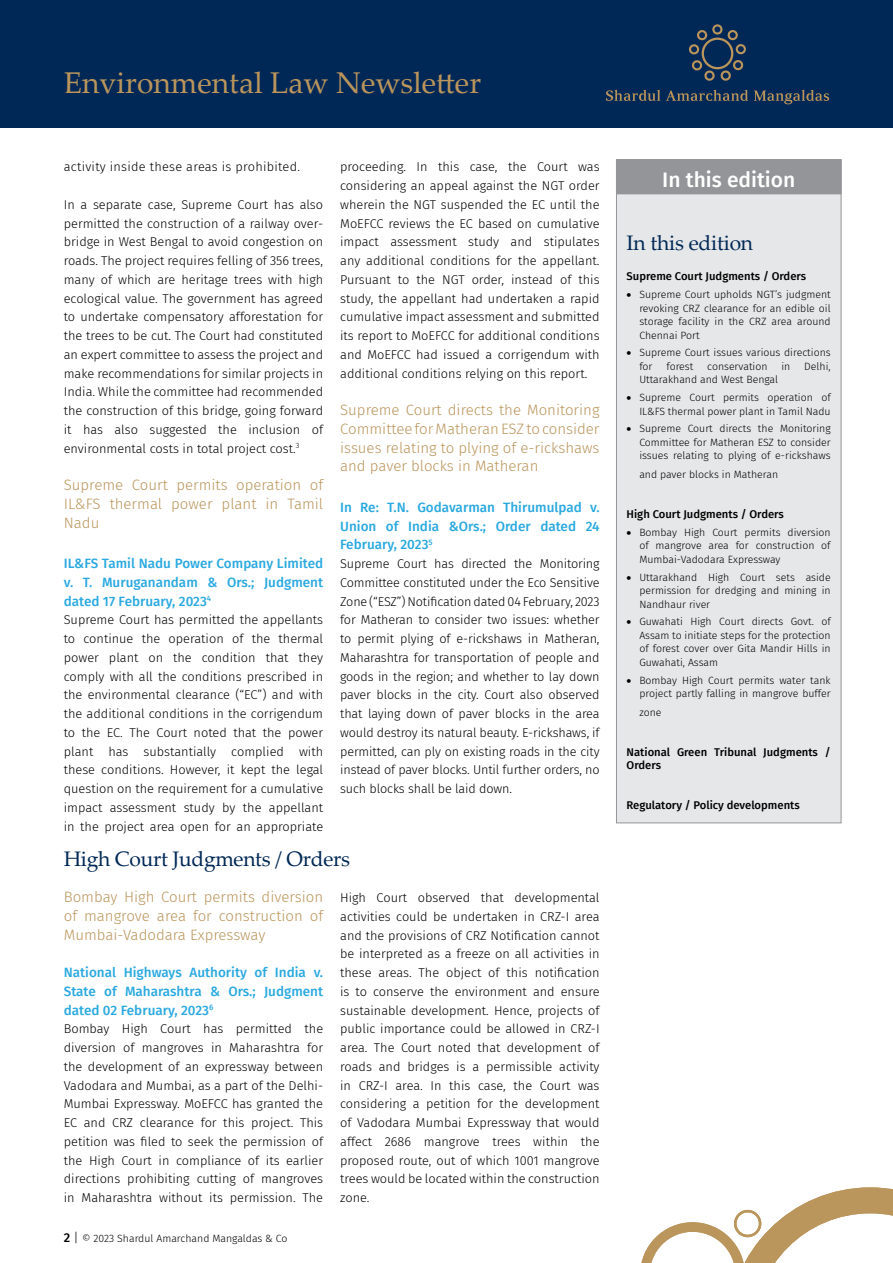
<style>
.page{position:relative;width:893px;height:1263px;background:#fff}
.page>*{position:absolute;margin:0;border:0;box-sizing:border-box;transform-origin:0 0}
.t1{font:30px "Palatino Linotype";color:#ba955c}
.Heading_1{font:21px "Palatino Linotype";letter-spacing:-.015em;color:#002856}
.t2{font:500 21px "Fira Sans";color:#fff}
.Heading_2{font:300 15px/18.8px "Fira Sans";color:#ba955c;text-align:justify}
.Heading_3{font:500 13.5px/18.8px "Fira Sans";color:#2aa9e0;text-align:justify}
.Body_Copy{font:300 12.75px/18.8px "Fira Sans";color:#000;text-align:justify}
.Body_Copy-2{font:300 12.75px "Fira Sans";letter-spacing:.02em;color:#000}
.Content_heading{font:500 11.25px/13.5px "Fira Sans";color:#000}
.Heading_2-2{font:300 10.5px/13.5px "Fira Sans";color:#000;text-align:justify}
.s1{font-weight:500;font-size:12.75px}
.s2{font-size:12.75px}
</style>
<div class="page">
<div style="left:0;top:0;width:893px;height:128px;background:#002856"></div>
<svg style="left:606px;top:90px;width:54px;height:11px"></svg>
<svg style="left:666px;top:90px;width:82px;height:11px"></svg>
<svg style="left:754px;top:90px;width:75px;height:14px"></svg>
<svg style="left:689px;top:24px;width:57px;height:57px"></svg>
<svg style="left:641px;top:1187px;width:252px;height:76px"></svg>
<div style="left:616px;top:159px;width:225px;height:664px;background:#e6e7e8;border:1px solid #939598"></div>
<div style="left:616px;top:160px;width:225px;height:34px;background:#939598"></div>
<div style="left:616px;top:159px;width:225px;height:35px;border:1px solid #939598"></div>
<h1 class="t1" style="left:64px;top:61px;width:419px">Environmental Law Newsletter</h1>
<p class="Body_Copy-2" style="left:64px;top:158px;width:238px">activity inside these areas is prohibited.</p>
<p class="Body_Copy" style="left:64px;top:195px;width:261px">In a separate case, Supreme Court has also permitted the construction of a railway over&shy;bridge in West Bengal to avoid congestion on roads. The project requires felling of 356 trees, many of which are heritage trees with high ecological value. The government has agreed to undertake compensatory afforestation for the trees to be cut. The Court had constituted an expert committee to assess the project and make recommendations for similar projects in India. While the committee had recommended the construction of this bridge, going forward it has also suggested the inclusion of environmental costs in total project cost.<sup>3</sup></p>
<p class="Heading_2" style="left:64px;top:475px;width:261px">Supreme Court permits operation of IL&amp;FS thermal power plant in Tamil Nadu</p>
<p class="Heading_3" style="left:64px;top:553px;width:261px">IL&amp;FS Tamil Nadu Power Company Limited v. T. Muruganandam &amp; Ors.; Judgment dated 17 February, 2023<sup>4</sup></p>
<p class="Body_Copy" style="left:64px;top:610px;width:261px">Supreme Court has permitted the appellants to continue the operation of the thermal power plant on the condition that they comply with all the conditions prescribed in the environmental clearance (“EC”) and with the additional conditions in the corrigendum to the EC. The Court noted that the power plant has substantially complied with these conditions. However, it kept the legal question on the requirement for a cumulative impact assessment study by the appellant in the project area open for an appropriate</p>
<p class="Body_Copy" style="left:340px;top:157px;width:261px">proceeding. In this case, the Court was considering an appeal against the NGT order wherein the NGT suspended the EC until the MoEFCC reviews the EC based on cumulative impact assessment study and stipulates any additional conditions for the appellant.<br>Pursuant to the NGT order, instead of this study, the appellant had undertaken a rapid cumulative impact assessment and submitted its report to MoEFCC for additional conditions and MoEFCC had issued a corrigendum with additional conditions relying on this report.</p>
<p class="Heading_2" style="left:340px;top:400px;width:261px">Supreme Court directs the Monitoring Committee for Matheran ESZ to consider issues relating to plying of e-rickshaws and paver blocks in Matheran</p>
<p class="Heading_3" style="left:340px;top:497px;width:261px">In Re: T.N. Godavarman Thirumulpad v.<br>Union of India &amp;Ors.; Order dated 24<br>February, 2023<sup>5</sup></p>
<p class="Body_Copy" style="left:340px;top:554px;width:261px">Supreme Court has directed the Monitoring Committee constituted under the Eco Sensitive Zone (“ESZ”) Notification dated 04 February, 2023 for Matheran to consider two issues: whether to permit plying of e-rickshaws in Matheran, Maharashtra for transportation of people and goods in the region; and whether to lay down paver blocks in the city. Court also observed that laying down of paver blocks in the area would destroy its natural beauty. E-rickshaws, if permitted, can ply on existing roads in the city instead of paver blocks. Until further orders, no such blocks shall be laid down.</p>
<p class="Heading_1" style="left:64px;top:844px;width:288px">High Court Judgments / Orders</p>
<p class="Heading_2" style="left:64px;top:887px;width:261px">Bombay High Court permits diversion of mangrove area for construction of Mumbai-Vadodara Expressway</p>
<p class="Heading_3" style="left:64px;top:962px;width:261px">National Highways Authority of India v.<br>State of Maharashtra &amp; Ors.; Judgment dated 02 February, 2023<sup>6</sup></p>
<p class="Body_Copy" style="left:64px;top:1019px;width:261px">Bombay High Court has permitted the diversion of mangroves in Maharashtra for the development of an expressway between Vadodara and Mumbai, as a part of the Delhi-Mumbai Expressway. MoEFCC has granted the EC and CRZ clearance for this project. This petition was filed to seek the permission of the High Court in compliance of its earlier directions prohibiting cutting of mangroves in Maharashtra without its permission. The</p>
<p class="Body_Copy" style="left:340px;top:888px;width:261px">High Court observed that developmental activities could be undertaken in CRZ-I area and the provisions of CRZ Notification cannot be interpreted as a freeze on all activities in these areas. The object of this notification is to conserve the environment and ensure sustainable development. Hence, projects of public importance could be allowed in CRZ-I area. The Court noted that development of roads and bridges is a permissible activity in CRZ-I area. In this case, the Court was considering a petition for the development of Vadodara Mumbai Expressway that would affect 2686 mangrove trees within the proposed route, out of which 1001 mangrove trees would be located within the construction zone.</p>
<p class="Heading_2-2" style="left:64px;top:1231px;width:225px"><span class="s1">2</span> <span class="s2">|</span> © 2023 Shardul Amarchand Mangaldas &amp; Co</p>
<p class="t2" style="left:662px;top:162px;width:135px">In this edition</p>
<p class="Heading_1" style="left:627px;top:228px;width:128px">In this edition</p>
<p class="Content_heading" style="left:627px;top:269px;width:181px">Supreme Court Judgments / Orders</p>
<p class="Heading_2-2" style="left:639px;top:288px;width:193px;text-indent:-13px">• Supreme Court upholds NGT’s judgment revoking CRZ clearance for an edible oil storage facility in the CRZ area around Chennai Port</p>
<p class="Heading_2-2" style="left:639px;top:346px;width:193px;text-indent:-13px">• Supreme Court issues various directions for</p>
<p class="Heading_2-2" style="left:666px;top:359px;width:28px">forest</p>
<p class="Heading_2-2" style="left:707px;top:359px;width:62px">conservation</p>
<p class="Heading_2-2" style="left:781px;top:359px;width:10px">in</p>
<p class="Heading_2-2" style="left:804px;top:359px;width:28px">Delhi,</p>
<p class="Heading_2-2" style="left:639px;top:373px;width:140px">Uttarakhand and West Bengal</p>
<p class="Heading_2-2" style="left:627px;top:391px;width:206px;text-align:right">• Supreme Court permits operation of<br>IL&amp;FS thermal power plant in Tamil Nadu</p>
<p class="Heading_2-2" style="left:639px;top:422px;width:193px;text-indent:-13px">• Supreme Court directs the Monitoring Committee for Matheran ESZ to consider issues relating to plying of e-rickshaws</p>
<p class="Heading_2-2" style="left:639px;top:468px;width:140px">and paver blocks in Matheran</p>
<p class="Content_heading" style="left:627px;top:507px;width:159px">High Court Judgments / Orders</p>
<p class="Heading_2-2" style="left:639px;top:525px;width:193px;text-indent:-13px">• Bombay High Court permits diversion of mangrove area for construction of Mumbai-Vadodara Expressway</p>
<p class="Heading_2-2" style="left:639px;top:570px;width:193px;text-indent:-13px">• Uttarakhand High Court sets aside permission for dredging and mining in Nandhaur river</p>
<p class="Heading_2-2" style="left:639px;top:615px;width:193px;text-indent:-13px">• Guwahati High Court directs Govt. of Assam to initiate steps for the protection of forest cover over Gita Mandir Hills in Guwahati, Assam</p>
<p class="Heading_2-2" style="left:627px;top:673px;width:206px;text-align:right">• Bombay High Court permits water tank project partly falling in mangrove buffer</p>
<p class="Heading_2-2" style="left:639px;top:705px;width:24px">zone</p>
<p class="Content_heading" style="left:627px;top:744px;width:206px">National Green Tribunal Judgments /<br>Orders</p>
<p class="Content_heading" style="left:627px;top:797px;width:175px">Regulatory / Policy developments</p>
</div>
